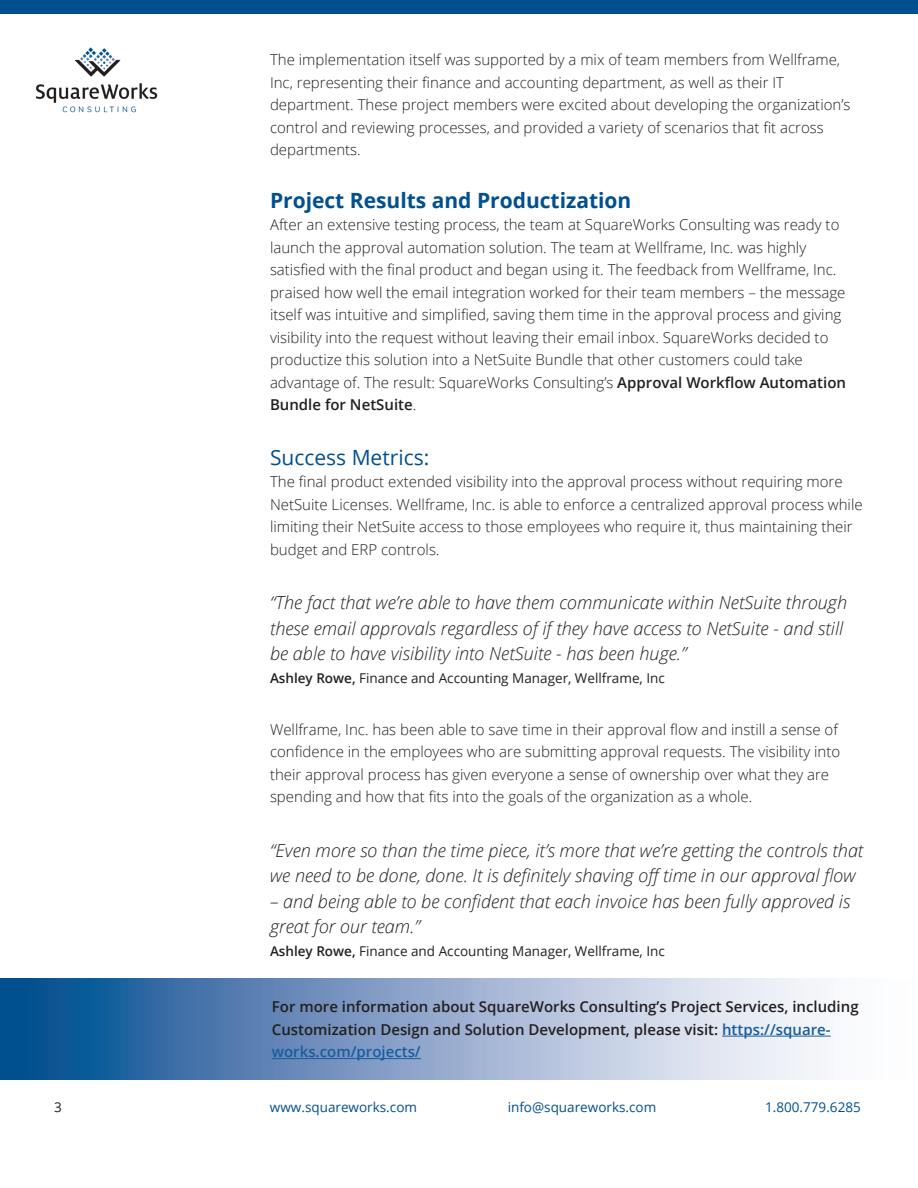
<style>
.page{position:relative;width:918px;height:1188px;background:#fff}
.page>*{position:absolute;margin:0;border:0;box-sizing:border-box;transform-origin:0 0}
.copy_ubheads{font:700 21px "Open Sans";color:#004f8f}
.Body_Copy_first_P{font:21px "Open Sans";color:#004f8f}
.Body_Copy_first_P-2{font:italic 300 18px/25.5px "Open Sans";color:#231f20}
.Body_Copy_first_P-3{font:300 15px/22.5px "Open Sans";color:#231f20}
.Banner_copy{font:600 15px/22.5px "Open Sans";color:#231f20}
.Body_Copy_first_P-4{font:13.5px "Open Sans";color:#231f20}
.t1{font:13.5px "Open Sans";color:#004f8f}
.s1{font-weight:600}
.s2{color:#175d9e}
</style>
<div class="page">
<div style="left:0;top:0;width:918px;height:14px;background:#004f8f"></div>
<img style="left:35px;top:47px;width:123px;height:66px">
<svg style="left:0;top:978px;width:831px;height:102px;background:#85a3c8"></svg>
<hr style="left:722px;top:1036px;width:109px;height:1px;background:#175d9e">
<hr style="left:272px;top:1058px;width:149px;height:1px;background:#175d9e">
<p class="Body_Copy_first_P-3" style="left:270px;top:48px;width:582px">The implementation itself was supported by a mix of team members from Wellframe, Inc, representing their finance and accounting department, as well as their IT department. These project members were excited about developing the organization’s control and reviewing processes, and provided a variety of scenarios that fit across departments.</p>
<p class="copy_ubheads" style="left:270px;top:185px;width:363px">Project Results and Productization</p>
<p class="Body_Copy_first_P-3" style="left:270px;top:213px;width:578px">After an extensive testing process, the team at SquareWorks Consulting was ready to launch the approval automation solution. The team at Wellframe, Inc. was highly satisfied with the final product and began using it. The feedback from Wellframe, Inc. praised how well the email integration worked for their team members – the message itself was intuitive and simplified, saving them time in the approval process and giving visibility into the request without leaving their email inbox. SquareWorks decided to productize this solution into a NetSuite Bundle that other customers could take advantage of. The result: SquareWorks Consulting’s <span class="s1">Approval Workflow Automation Bundle for NetSuite</span>.</p>
<p class="Body_Copy_first_P" style="left:270px;top:443px;width:161px">Success Metrics:</p>
<p class="Body_Copy_first_P-3" style="left:270px;top:470px;width:594px">The final product extended visibility into the approval process without requiring more NetSuite Licenses. Wellframe, Inc. is able to enforce a centralized approval process while limiting their NetSuite access to those employees who require it, thus maintaining their budget and ERP controls.</p>
<p class="Body_Copy_first_P-2" style="left:270px;top:589px;width:579px">“The fact that we’re able to have them communicate within NetSuite through these email approvals regardless of if they have access to NetSuite - and still be able to have visibility into NetSuite - has been huge.”</p>
<p class="Body_Copy_first_P-4" style="left:270px;top:669px;width:396px"><span class="s1">Ashley Rowe,</span> Finance and Accounting Manager, Wellframe, Inc</p>
<p class="Body_Copy_first_P-3" style="left:270px;top:718px;width:572px">Wellframe, Inc. has been able to save time in their approval flow and instill a sense of confidence in the employees who are submitting approval requests. The visibility into their approval process has given everyone a sense of ownership over what they are spending and how that fits into the goals of the organization as a whole.</p>
<p class="Body_Copy_first_P-2" style="left:270px;top:837px;width:595px">“Even more so than the time piece, it’s more that we’re getting the controls that we need to be done, done. It is definitely shaving off time in our approval flow</p>
<p class="Body_Copy_first_P-2" style="left:270px;top:888px;width:582px">– and being able to be confident that each invoice has been fully approved is great for our team.”</p>
<p class="Body_Copy_first_P-4" style="left:270px;top:942px;width:396px"><span class="s1">Ashley Rowe,</span> Finance and Accounting Manager, Wellframe, Inc</p>
<p class="Banner_copy" style="left:272px;top:995px;width:588px">For more information about SquareWorks Consulting’s Project Services, including<br>Customization Design and Solution Development, please visit: <span class="s2">https://square&shy;works.com/projects/</span></p>
<p class="Body_Copy_first_P-4" style="left:54px;top:1098px;width:9px">3</p>
<p class="t1" style="left:270px;top:1098px;width:149px">www.squareworks.com</p>
<p class="t1" style="left:508px;top:1098px;width:150px">info@squareworks.com</p>
<p class="t1" style="left:765px;top:1098px;width:97px">1.800.779.6285</p>
</div>
